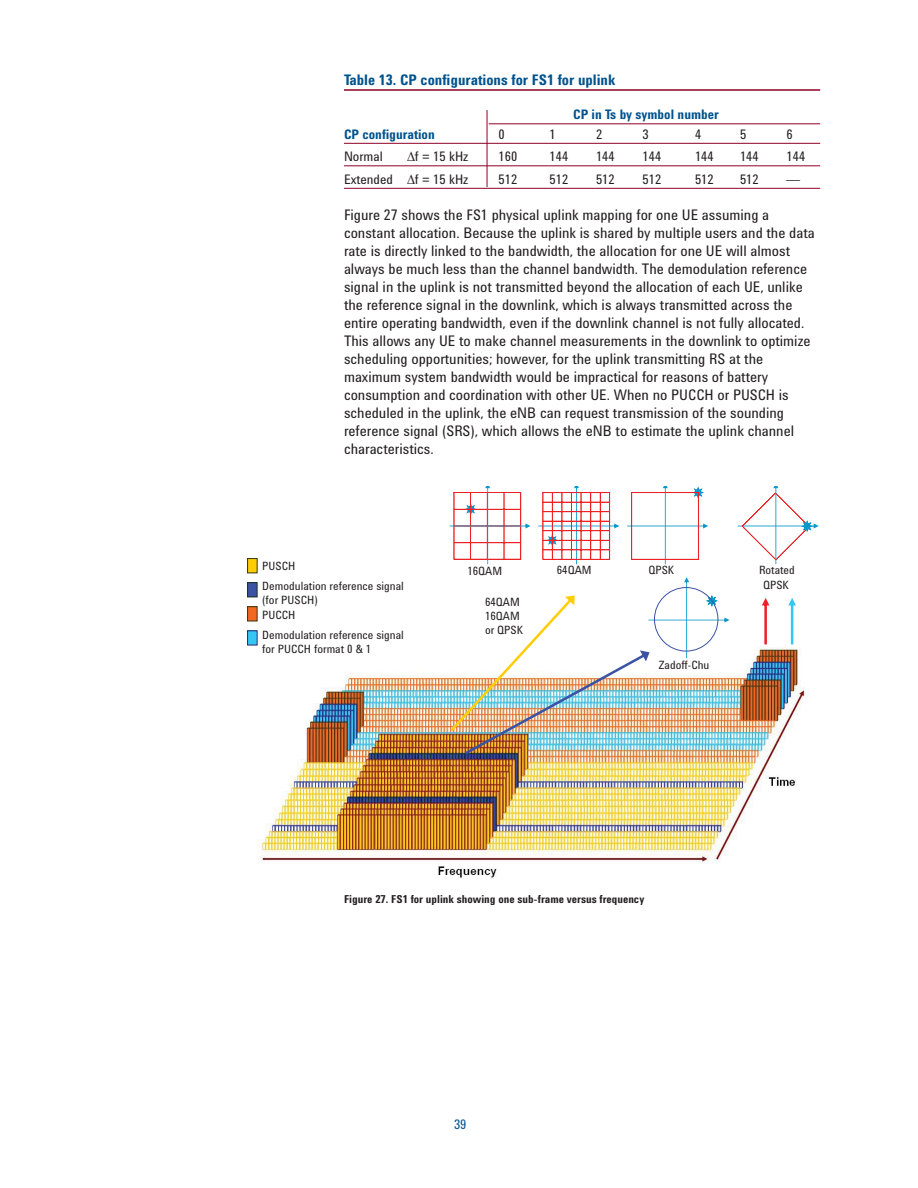
<style>
.page{position:relative;width:918px;height:1188px;background:#fff}
.page>*{position:absolute;margin:0;border:0;box-sizing:border-box;transform-origin:0 0}
.t1{font:15px/18px "Agilent Condensed CFF";color:#231f20}
.t2{font:700 15px "Agilent Condensed CFF";color:#00538e}
.t3{font:13.5px "Agilent Condensed CFF";color:#231f20}
.t4{font:700 13.5px "Agilent Condensed CFF";color:#00538e}
.t5{font:13.5px "Agilent Condensed CFF";color:#00538e}
.t6{font:11.7px/14.1px "Agilent Condensed CFF";color:#231f20}
.t7{font:700 11.25px "Agilent Condensed CFF";color:#231f20}
</style>
<div class="page">
<hr style="left:344px;top:89px;width:476px;height:2px;background:#900027">
<hr style="left:489px;top:123px;width:331px;height:1px;background:#900027">
<hr style="left:344px;top:143px;width:476px;height:1px;background:#900027">
<hr style="left:344px;top:165px;width:476px;height:1px;background:#900027">
<hr style="left:344px;top:188px;width:476px;height:1px;background:#900027">
<img style="left:249px;top:644px;width:558px;height:234px">
<div style="left:248px;top:631px;width:9px;height:14px;background:#36c6f4"></div>
<div style="left:247px;top:630px;width:11px;height:15px;border:1px solid #282a73"></div>
<div style="left:248px;top:607px;width:9px;height:14px;background:#f26821"></div>
<div style="left:247px;top:606px;width:11px;height:15px;border:1px solid #343516"></div>
<div style="left:248px;top:583px;width:9px;height:14px;background:#3a53a4"></div>
<div style="left:247px;top:582px;width:11px;height:15px;border:1px solid #183319"></div>
<div style="left:248px;top:559px;width:9px;height:14px;background:#ffcd05"></div>
<div style="left:247px;top:558px;width:11px;height:15px;border:1px solid #343516"></div>
<svg style="left:538px;top:486px;width:81px;height:78px"></svg>
<svg style="left:450px;top:486px;width:81px;height:78px"></svg>
<svg style="left:627px;top:486px;width:81px;height:78px"></svg>
<div style="left:631px;top:492px;width:68px;height:68px;border:1px dashed #ed2224"></div>
<svg style="left:738px;top:486px;width:81px;height:78px"></svg>
<svg style="left:762px;top:598px;width:7px;height:46px"></svg>
<svg style="left:788px;top:598px;width:8px;height:46px"></svg>
<img style="left:450px;top:577px;width:280px;height:177px">
<div style="left:654px;top:587px;width:64px;height:64px;border:1px solid #3a53a4;border-radius:50%"></div>
<hr style="left:487px;top:110px;width:1px;height:77px;background:#900027">
<p class="t2" style="left:344px;top:74px;width:273px">Table 13. CP configurations for FS1 for uplink</p>
<p class="t4" style="left:573px;top:110px;width:147px">CP in Ts by symbol number</p>
<p class="t4" style="left:344px;top:129px;width:92px">CP configuration</p>
<p class="t3" style="left:499px;top:129px;width:8px">0</p>
<p class="t3" style="left:550px;top:129px;width:8px">1</p>
<p class="t3" style="left:596px;top:129px;width:8px">2</p>
<p class="t3" style="left:643px;top:129px;width:8px">3</p>
<p class="t3" style="left:695px;top:129px;width:8px">4</p>
<p class="t3" style="left:740px;top:129px;width:8px">5</p>
<p class="t3" style="left:787px;top:129px;width:8px">6</p>
<p class="t3" style="left:344px;top:152px;width:40px">Normal</p>
<p class="t3" style="left:407px;top:152px;width:63px">∆f = 15 kHz</p>
<p class="t3" style="left:499px;top:152px;width:20px">160</p>
<p class="t3" style="left:550px;top:152px;width:20px">144</p>
<p class="t3" style="left:596px;top:152px;width:20px">144</p>
<p class="t3" style="left:643px;top:152px;width:20px">144</p>
<p class="t3" style="left:695px;top:152px;width:20px">144</p>
<p class="t3" style="left:740px;top:152px;width:20px">144</p>
<p class="t3" style="left:787px;top:152px;width:20px">144</p>
<p class="t3" style="left:344px;top:174px;width:126px">Extended ∆f = 15 kHz</p>
<p class="t3" style="left:499px;top:174px;width:20px">512</p>
<p class="t3" style="left:550px;top:174px;width:20px">512</p>
<p class="t3" style="left:596px;top:174px;width:20px">512</p>
<p class="t3" style="left:643px;top:174px;width:20px">512</p>
<p class="t3" style="left:695px;top:174px;width:20px">512</p>
<p class="t3" style="left:740px;top:174px;width:20px">512</p>
<p class="t3" style="left:787px;top:174px;width:15px">—</p>
<p class="t1" style="left:344px;top:207px;width:472px">Figure 27 shows the FS1 physical uplink mapping for one UE assuming a constant allocation. Because the uplink is shared by multiple users and the data rate is directly linked to the bandwidth, the allocation for one UE will almost always be much less than the channel bandwidth. The demodulation reference signal in the uplink is not transmitted beyond the allocation of each UE, unlike the reference signal in the downlink, which is always transmitted across the entire operating bandwidth, even if the downlink channel is not fully allocated.<br>This allows any UE to make channel measurements in the downlink to optimize scheduling opportunities; however, for the uplink transmitting RS at the maximum system bandwidth would be impractical for reasons of battery consumption and coordination with other UE. When no PUCCH or PUSCH is scheduled in the uplink, the eNB can request transmission of the sounding reference signal (SRS), which allows the eNB to estimate the uplink channel characteristics.</p>
<p class="t6" style="left:262px;top:558px;width:143px;line-height:19.8px">PUSCH<br>Demodulation reference signal</p>
<p class="t6" style="left:262px;top:594px;width:57px;line-height:15.3px">(for PUSCH)<br>PUCCH</p>
<p class="t6" style="left:262px;top:630px;width:143px">Demodulation reference signal for PUCCH format 0 &amp; 1</p>
<p class="t6" style="left:467px;top:565px;width:36px">16QAM</p>
<p class="t6" style="left:557px;top:565px;width:36px">64QAM</p>
<p class="t6" style="left:648px;top:565px;width:27px">QPSK</p>
<p class="t6" style="left:759px;top:565px;width:37px;text-align:center">Rotated<br>QPSK</p>
<p class="t6" style="left:485px;top:596px;width:39px">64QAM<br>16QAM or QPSK</p>
<p class="t6" style="left:659px;top:659px;width:52px">Zadoff-Chu</p>
<p class="t7" style="left:344px;top:895px;width:302px">Figure 27. FS1 for uplink showing one sub-frame versus frequency</p>
<p class="t5" style="left:454px;top:1120px;width:14px">39</p>
</div>
